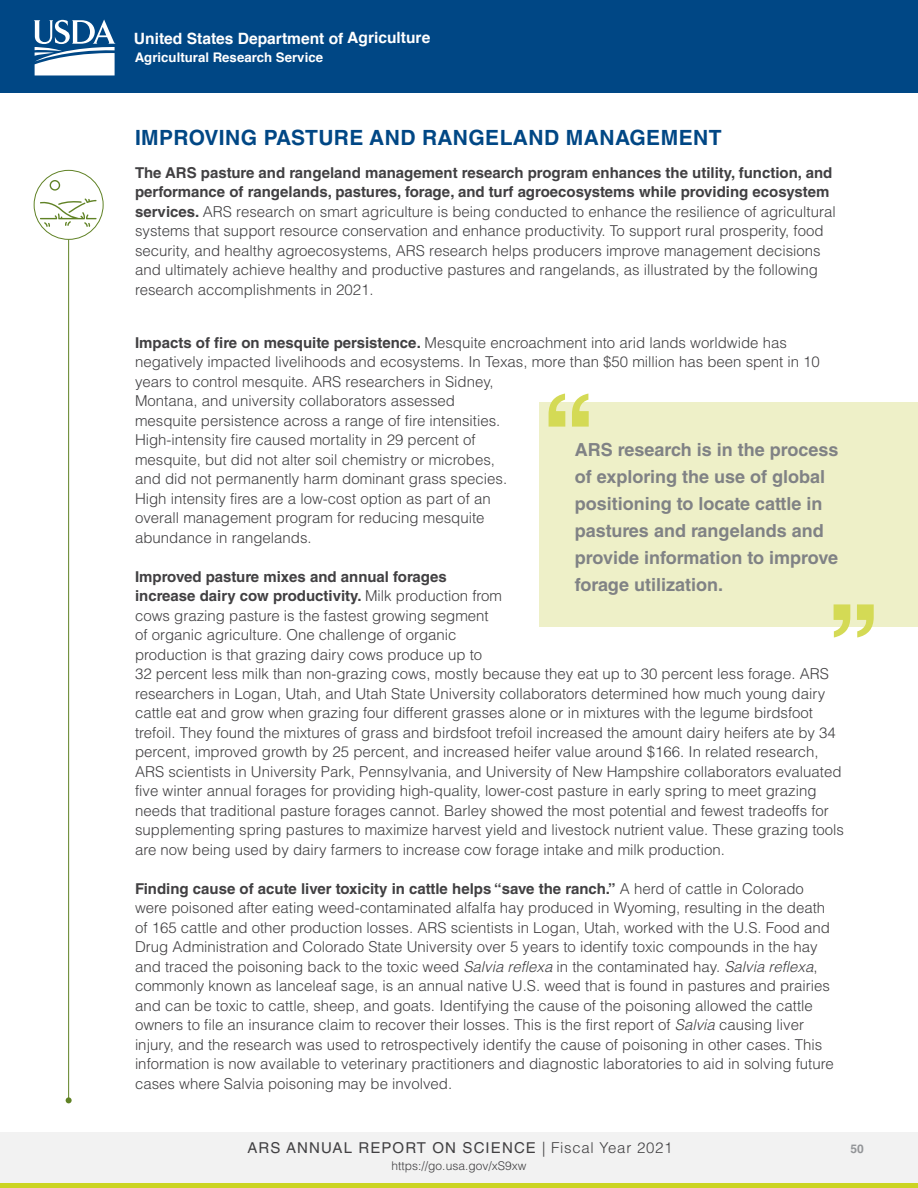
<style>
.page{position:relative;width:918px;height:1188px;background:#fff}
.page>*{position:absolute;margin:0;border:0;box-sizing:border-box;transform-origin:0 0}
.H1-research{font:700 21px "Helvetica LT Std";letter-spacing:.02em;color:#004785}
.GRAY_pull_quote{font:700 18px/27px "Helvetica LT Std";color:#808285}
.t1{font:700 15.6px "Helvetica";color:#fff}
.Body{font:300 15px/19.5px "Helvetica LT Std";color:#414042}
.intro_paragraph{font:300 15px/19.5px "Helvetica LT Std";color:#414042}
.t2{font:15px "Helvetica LT Std";letter-spacing:.075em;color:#414042}
.t3{font:700 13.2px "Helvetica";color:#fff}
.t4{font:300 12px "Helvetica LT Std";color:#414042}
.t5{font:700 12px "Helvetica LT Std";color:#939598}
.s1{font-weight:700}
.s2{font-style:italic}
.s3{font-weight:300}
</style>
<div class="page">
<div style="left:0;top:0;width:918px;height:93px;background:#004785"></div>
<div style="left:0;top:1132px;width:918px;height:56px;background:#f2f2f2"></div>
<div style="left:0;top:1183px;width:918px;height:5px;background:#cbd422"></div>
<svg style="left:34px;top:19px;width:82px;height:56px"></svg>
<hr style="left:68px;top:240px;width:1px;height:860px;background:#608225">
<svg style="left:66px;top:1097px;width:6px;height:6px"></svg>
<div style="left:34px;top:170px;width:70px;height:70px;border:1px solid #608225;border-radius:50%"></div>
<svg style="left:50px;top:180px;width:10px;height:11px"></svg>
<svg style="left:40px;top:198px;width:57px;height:29px"></svg>
<div style="left:540px;top:402px;width:378px;height:225px;background:#eef0c8"></div>
<svg style="left:549px;top:394px;width:40px;height:33px"></svg>
<svg style="left:834px;top:604px;width:40px;height:34px"></svg>
<p class="t1" style="left:134px;top:25px;width:298px">United States Department of Agriculture</p>
<p class="t3" style="left:135px;top:47px;width:190px">Agricultural Research Service</p>
<p class="H1-research" style="left:135px;top:124px;width:588px">IMPROVING PASTURE AND RANGELAND MANAGEMENT</p>
<p class="intro_paragraph" style="left:135px;top:162px;width:702px"><span class="s1">The ARS pasture and rangeland management research program enhances the utility, function, and performance of rangelands, pastures, forage, and turf agroecosystems while providing ecosystem services.</span> ARS research on smart agriculture is being conducted to enhance the resilience of agricultural systems that support resource conservation and enhance productivity. To support rural prosperity, food security, and healthy agroecosystems, ARS research helps producers improve management decisions and ultimately achieve healthy and productive pastures and rangelands, as illustrated by the following research accomplishments in 2021.</p>
<p class="Body" style="left:135px;top:333px;width:687px"><span class="s1">Impacts of fire on mesquite persistence.</span> Mesquite encroachment into arid lands worldwide has negatively impacted livelihoods and ecosystems. In Texas, more than $50 million has been spent in 10 years to control mesquite. ARS researchers in Sidney,<br>Montana, and university collaborators assessed<br>mesquite persistence across a range of fire intensities.<br>High-intensity fire caused mortality in 29 percent of<br>mesquite, but did not alter soil chemistry or microbes,<br>and did not permanently harm dominant grass species.<br>High intensity fires are a low-cost option as part of an<br>overall management program for reducing mesquite<br>abundance in rangelands.</p>
<p class="Body" style="left:135px;top:567px;width:711px"><span class="s1">Improved pasture mixes and annual forages<br>increase dairy cow productivity.</span> Milk production from<br>cows grazing pasture is the fastest growing segment<br>of organic agriculture. One challenge of organic<br>production is that grazing dairy cows produce up to<br>32 percent less milk than non-grazing cows, mostly because they eat up to 30 percent less forage. ARS researchers in Logan, Utah, and Utah State University collaborators determined how much young dairy cattle eat and grow when grazing four different grasses alone or in mixtures with the legume birdsfoot trefoil. They found the mixtures of grass and birdsfoot trefoil increased the amount dairy heifers ate by 34 percent, improved growth by 25 percent, and increased heifer value around $166. In related research, ARS scientists in University Park, Pennsylvania, and University of New Hampshire collaborators evaluated five winter annual forages for providing high-quality, lower-cost pasture in early spring to meet grazing needs that traditional pasture forages cannot. Barley showed the most potential and fewest tradeoffs for supplementing spring pastures to maximize harvest yield and livestock nutrient value. These grazing tools are now being used by dairy farmers to increase cow forage intake and milk production.</p>
<p class="Body" style="left:135px;top:879px;width:700px"><span class="s1">Finding cause of acute liver toxicity in cattle helps “save the ranch.”</span> A herd of cattle in Colorado were poisoned after eating weed-contaminated alfalfa hay produced in Wyoming, resulting in the death of 165 cattle and other production losses. ARS scientists in Logan, Utah, worked with the U.S. Food and Drug Administration and Colorado State University over 5 years to identify toxic compounds in the hay and traced the poisoning back to the toxic weed <span class="s2">Salvia reflexa</span> in the contaminated hay. <span class="s2">Salvia reflexa</span>, commonly known as lanceleaf sage, is an annual native U.S. weed that is found in pastures and prairies and can be toxic to cattle, sheep, and goats. Identifying the cause of the poisoning allowed the cattle owners to file an insurance claim to recover their losses. This is the first report of <span class="s2">Salvia</span> causing liver injury, and the research was used to retrospectively identify the cause of poisoning in other cases. This information is now available to veterinary practitioners and diagnostic laboratories to aid in solving future cases where Salvia poisoning may be involved.</p>
<p class="GRAY_pull_quote" style="left:575px;top:436px;width:265px">ARS research is in the process of exploring the use of global positioning to locate cattle in pastures and rangelands and provide information to improve forage utilization.</p>
<p class="t2" style="left:248px;top:1139px;width:427px">ARS ANNUAL REPORT ON SCIENCE <span class="s3">| Fiscal Year 2021</span></p>
<p class="t4" style="left:392px;top:1158px;width:136px">https://go.usa.gov/xS9xw</p>
<p class="t5" style="left:850px;top:1142px;width:15px">50</p>
</div>
